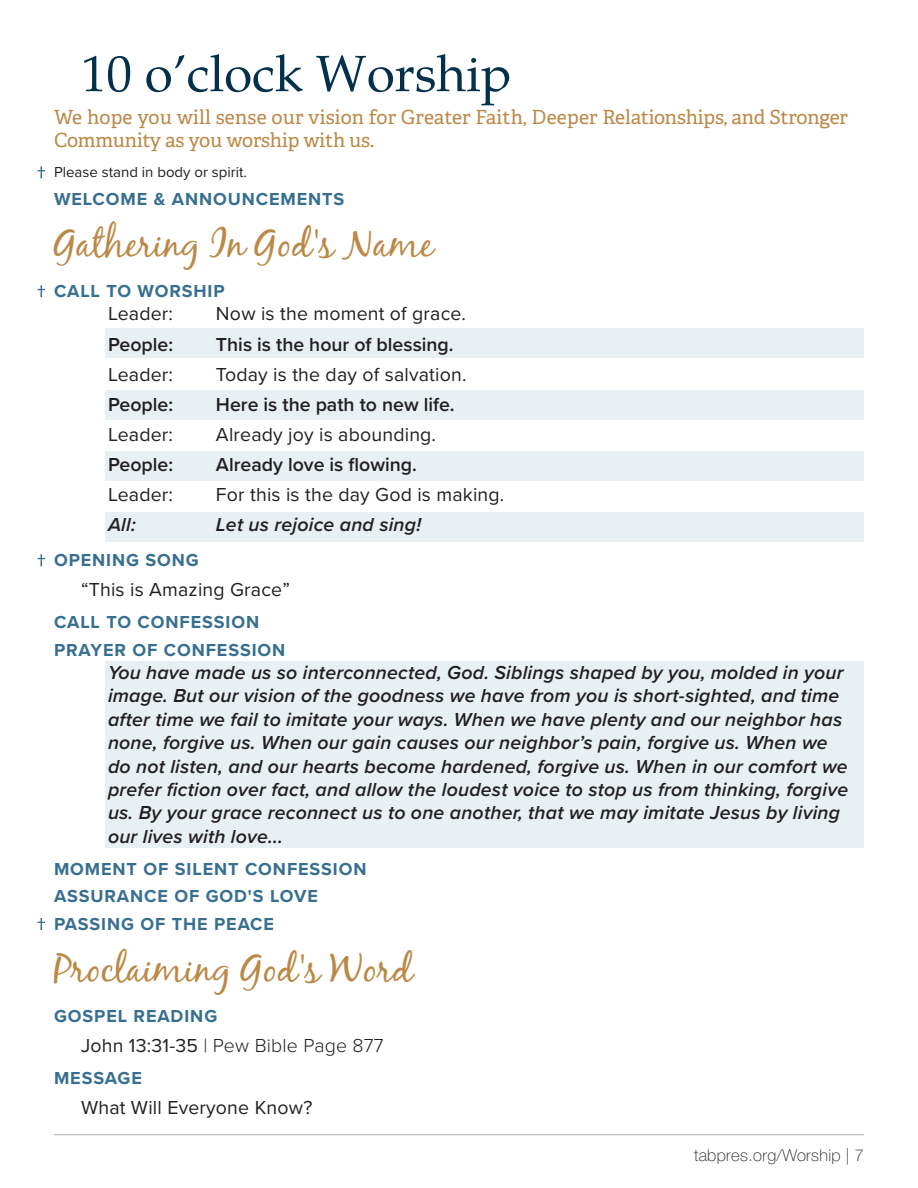
<style>
.page{position:relative;width:918px;height:1188px;background:#fff}
.page>*{position:absolute;margin:0;border:0;box-sizing:border-box;transform-origin:0 0}
.OW__Subhead{font:51px "Palatino";color:#03314c}
.OW__Header2{font:39px "Black Jack";color:#bb8846}
.OW__Recitation{font:italic 600 19.5px/23.4px "Proxima Nova";letter-spacing:.01em;color:#231f20}
.OW__Recitation_Leader{font:19.5px "Proxima Nova";letter-spacing:.01em;color:#231f20}
.Tertiary_Header{font:19.5px/22.5px "Adelle";letter-spacing:-.01em;color:#bb8846}
.OW__Recitation_People{font:600 19.5px "Proxima Nova";color:#231f20}
.OW__Subhead-2{font:19.5px "Proxima Nova";letter-spacing:.01em;color:#231f20}
.OW__Subhead-3{font:300 19.5px "Proxima Nova";letter-spacing:.01em;color:#231f20}
.OW__Recitation_Leader-2{font:italic 600 19.5px "Proxima Nova";letter-spacing:.01em;color:#231f20}
.OW__Header{font:700 18px "Proxima Nova";letter-spacing:.05em;color:#376f90}
.t1{font:100 16.5px "Helvetica Neue";letter-spacing:.02em;color:#231f20}
.Sunday_School__Body{font:15px "Proxima Nova";color:#231f20}
.s1{font-weight:400}
</style>
<div class="page">
<div style="left:105px;top:328px;width:759px;height:30px;background:#e8f0f3"></div>
<div style="left:105px;top:390px;width:759px;height:29px;background:#e8f0f3"></div>
<div style="left:105px;top:451px;width:759px;height:29px;background:#e8f0f3"></div>
<div style="left:105px;top:512px;width:759px;height:29px;background:#e8f0f3"></div>
<div style="left:105px;top:662px;width:759px;height:186px;background:#e8f0f3"></div>
<hr style="left:54px;top:1134px;width:810px;height:1px;background:#acacac">
<svg style="left:38px;top:166px;width:7px;height:12px"></svg>
<svg style="left:38px;top:285px;width:7px;height:12px"></svg>
<svg style="left:38px;top:554px;width:7px;height:12px"></svg>
<svg style="left:38px;top:918px;width:7px;height:12px"></svg>
<p class="OW__Subhead" style="left:81px;top:33px;width:432px">10 o’clock Worship</p>
<p class="Tertiary_Header" style="left:54px;top:107px;width:796px">We hope you will sense our vision for Greater Faith, Deeper Relationships, and Stronger<br>Community as you worship with us.</p>
<p class="Sunday_School__Body" style="left:54px;top:161px;width:194px">Please stand in body or spirit.</p>
<p class="OW__Header" style="left:54px;top:185px;width:292px">WELCOME &amp; ANNOUNCEMENTS</p>
<p class="OW__Header2" style="left:54px;top:220px;width:381px">Gathering In God's Name</p>
<p class="OW__Header" style="left:54px;top:278px;width:172px">CALL TO WORSHIP</p>
<p class="OW__Recitation_Leader" style="left:108px;top:299px;width:67px">Leader:</p>
<p class="OW__Recitation_Leader" style="left:216px;top:299px;width:252px">Now is the moment of grace.</p>
<p class="OW__Recitation_People" style="left:108px;top:330px;width:67px">People:</p>
<p class="OW__Recitation_People" style="left:216px;top:330px;width:239px">This is the hour of blessing.</p>
<p class="OW__Recitation_Leader" style="left:108px;top:360px;width:67px">Leader:</p>
<p class="OW__Recitation_Leader" style="left:216px;top:360px;width:252px">Today is the day of salvation.</p>
<p class="OW__Recitation_People" style="left:108px;top:390px;width:67px">People:</p>
<p class="OW__Recitation_People" style="left:216px;top:390px;width:240px">Here is the path to new life.</p>
<p class="OW__Recitation_Leader" style="left:108px;top:420px;width:67px">Leader:</p>
<p class="OW__Recitation_Leader" style="left:216px;top:420px;width:222px">Already joy is abounding.</p>
<p class="OW__Recitation_People" style="left:108px;top:450px;width:67px">People:</p>
<p class="OW__Recitation_People" style="left:216px;top:450px;width:202px">Already love is flowing.</p>
<p class="OW__Recitation_Leader" style="left:108px;top:480px;width:67px">Leader:</p>
<p class="OW__Recitation_Leader" style="left:216px;top:480px;width:290px">For this is the day God is making.</p>
<p class="OW__Recitation_Leader-2" style="left:108px;top:510px;width:29px">All:</p>
<p class="OW__Recitation_Leader-2" style="left:216px;top:510px;width:207px">Let us rejoice and sing!</p>
<p class="OW__Header" style="left:54px;top:547px;width:146px">OPENING SONG</p>
<p class="OW__Subhead-2" style="left:81px;top:575px;width:210px">“This is Amazing Grace”</p>
<p class="OW__Header" style="left:54px;top:608px;width:207px">CALL TO CONFESSION</p>
<p class="OW__Header" style="left:54px;top:636px;width:233px">PRAYER OF CONFESSION</p>
<p class="OW__Recitation" style="left:108px;top:660px;width:742px">You have made us so interconnected, God. Siblings shaped by you, molded in your image. But our vision of the goodness we have from you is short-sighted, and time after time we fail to imitate your ways. When we have plenty and our neighbor has none, forgive us. When our gain causes our neighbor’s pain, forgive us. When we do not listen, and our hearts become hardened, forgive us. When in our comfort we prefer fiction over fact, and allow the loudest voice to stop us from thinking, forgive us. By your grace reconnect us to one another, that we may imitate Jesus by living our lives with love...</p>
<p class="OW__Header" style="left:54px;top:855px;width:314px">MOMENT OF SILENT CONFESSION</p>
<p class="OW__Header" style="left:54px;top:883px;width:265px">ASSURANCE OF GOD'S LOVE</p>
<p class="OW__Header" style="left:54px;top:911px;width:222px">PASSING OF THE PEACE</p>
<p class="OW__Header2" style="left:54px;top:945px;width:360px">Proclaiming God's Word</p>
<p class="OW__Header" style="left:54px;top:1003px;width:165px">GOSPEL READING</p>
<p class="OW__Subhead-3" style="left:81px;top:1031px;width:304px"><span class="s1">John 13:31-35</span> | Pew Bible Page 877</p>
<p class="OW__Header" style="left:54px;top:1065px;width:89px">MESSAGE</p>
<p class="OW__Subhead-2" style="left:81px;top:1093px;width:233px">What Will Everyone Know?</p>
<p class="t1" style="left:694px;top:1143px;width:171px">tabpres.org/Worship | 7</p>
</div>
